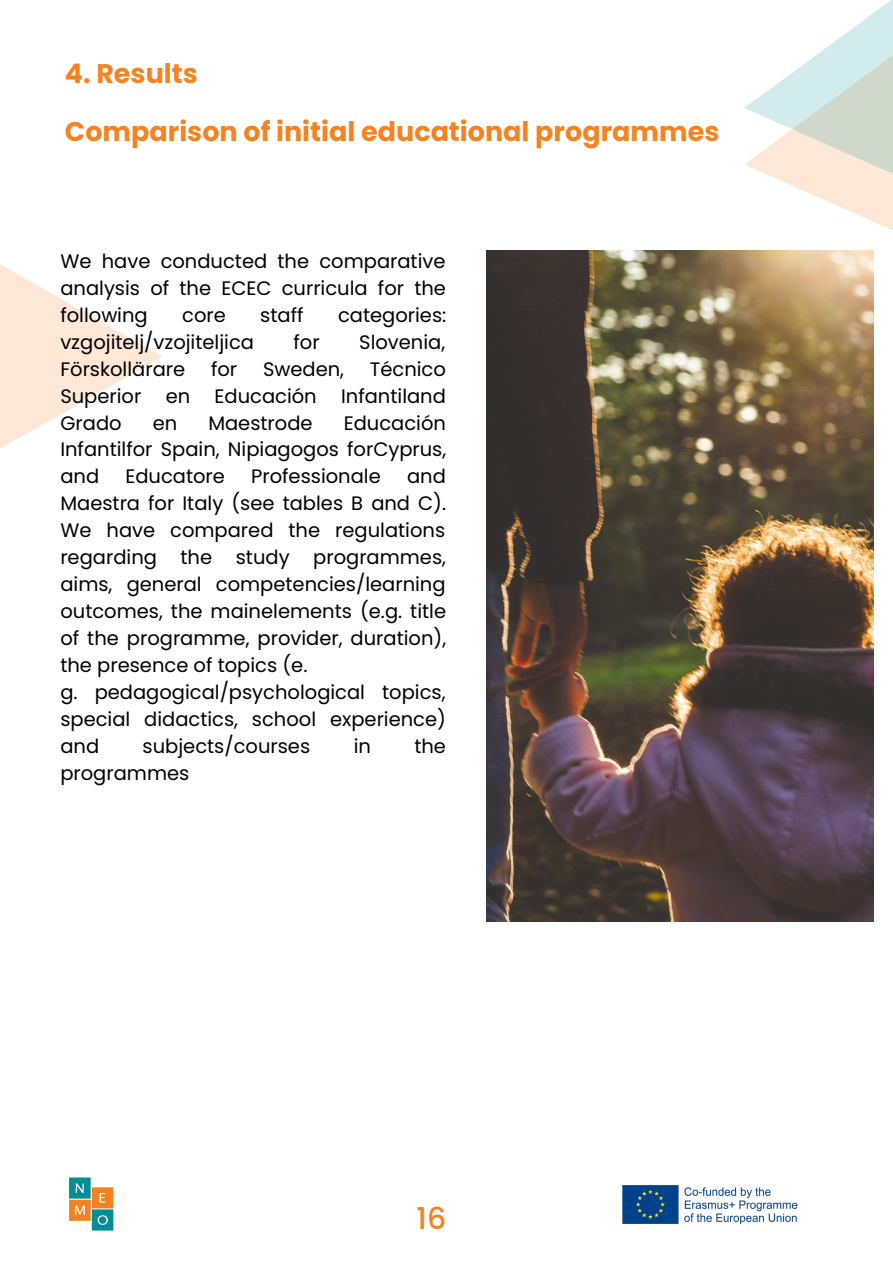
<style>
.page{position:relative;width:893px;height:1264px;background:#fff}
.page>*{position:absolute;margin:0;border:0;box-sizing:border-box;transform-origin:0 0}
.t1{font:500 30px "Poppins";color:#f58220}
.t2{font:700 27px/58.5px "Poppins";color:#f58322}
.t3{font:19.5px/27px "Poppins";color:#000;text-align:justify}
</style>
<div class="page">
<svg style="left:0;top:264px;width:163px;height:185px"></svg>
<img style="left:69px;top:1177px;width:45px;height:54px">
<svg style="left:745px;top:0;width:147px;height:325px"></svg>
<img style="left:487px;top:250px;width:386px;height:671px">
<img style="left:622px;top:1185px;width:176px;height:40px">
<h2 class="t2" style="left:65px;top:44px;width:656px">4. Results<br>Comparison of initial educational programmes</h2>
<p class="t3" style="left:60px;top:247px;width:387px">We have conducted the comparative analysis of the ECEC curricula for the following</p>
<p class="t3" style="left:182px;top:301px;width:45px">core</p>
<p class="t3" style="left:260px;top:301px;width:45px">staff</p>
<p class="t3" style="left:338px;top:301px;width:110px">categories:</p>
<p class="t3" style="left:60px;top:328px;width:195px">vzgojitelj/vzojiteljica</p>
<p class="t3" style="left:293px;top:328px;width:28px">for</p>
<p class="t3" style="left:359px;top:328px;width:87px">Slovenia,</p>
<p class="t3" style="left:60px;top:355px;width:126px">Förskollärare</p>
<p class="t3" style="left:211px;top:355px;width:28px">for</p>
<p class="t3" style="left:263px;top:355px;width:83px">Sweden,</p>
<p class="t3" style="left:60px;top:355px;width:387px;text-indent:309px">Técnico Superior en Educación Infantiland Grado</p>
<p class="t3" style="left:60px;top:409px;width:387px;text-indent:283px">Educación Infantilfor Spain, Nipiagogos forCyprus, and</p>
<p class="t3" style="left:153px;top:409px;width:26px">en</p>
<p class="t3" style="left:208px;top:409px;width:106px">Maestrode</p>
<p class="t3" style="left:125px;top:463px;width:101px">Educatore</p>
<p class="t3" style="left:251px;top:463px;width:131px">Professionale</p>
<p class="t3" style="left:60px;top:463px;width:387px;text-align:left;text-indent:346px">and<br>Maestra for Italy (see tables B and C).<br>We have compared the regulations regarding the study programmes, aims, general competencies/learning outcomes, the mainelements (e.g. title of the programme, provider, duration), the presence of topics (e.<br>g. pedagogical/psychological topics, special didactics, school experience) and</p>
<p class="t3" style="left:143px;top:733px;width:169px">subjects/courses</p>
<p class="t3" style="left:353px;top:733px;width:19px">in</p>
<p class="t3" style="left:414px;top:733px;width:33px">the</p>
<p class="t3" style="left:60px;top:760px;width:130px">programmes</p>
<h1 class="t1" style="left:416px;top:1197px;width:31px">16</h1>
</div>
